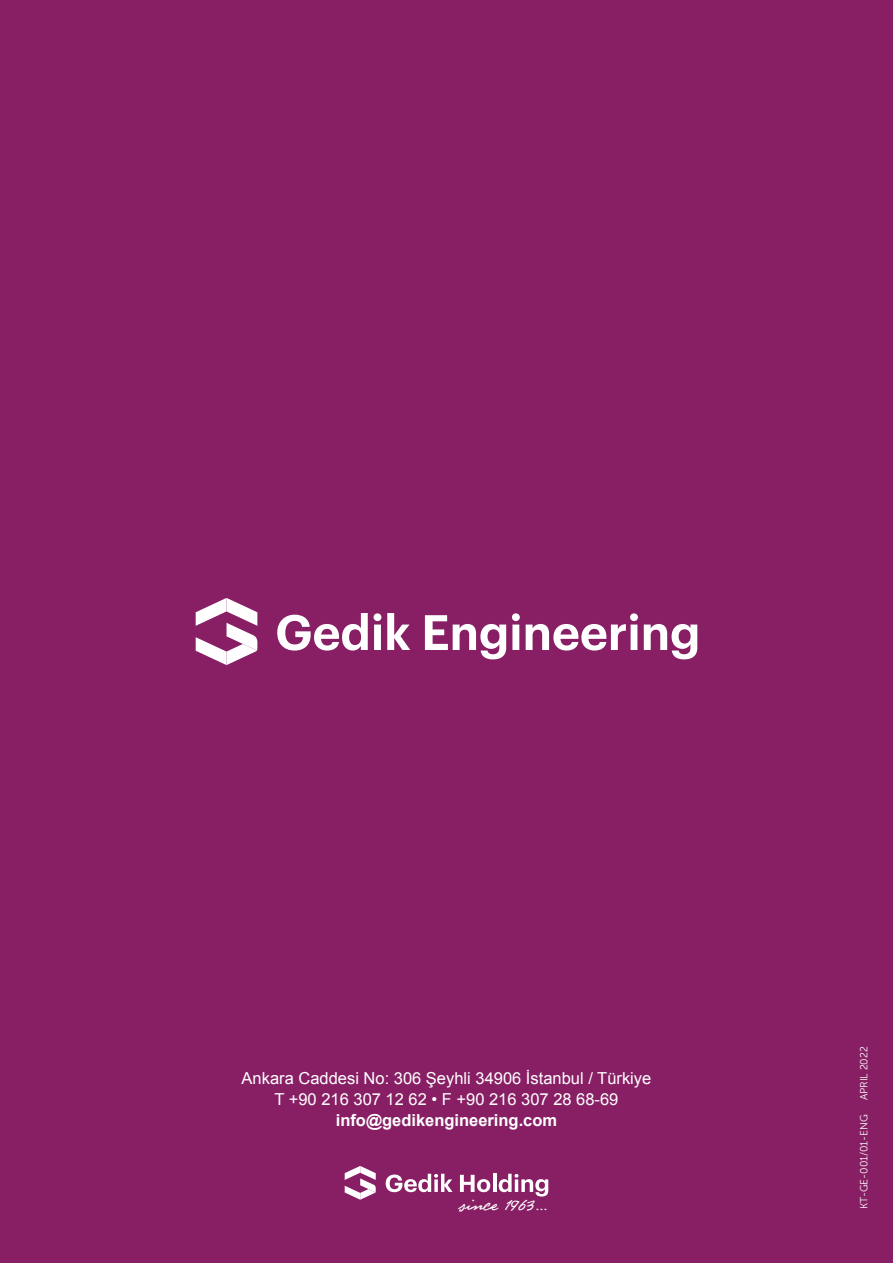
<style>
.page{position:relative;width:893px;height:1263px;background:#881f65}
.page>*{position:absolute;margin:0;border:0;box-sizing:border-box;transform-origin:0 0}
.t1{font:19.8px "Atatrk";color:#fff}
.t2{font:16.5px "Arial";color:#fff}
.t3{font:700 16.5px "Arial";color:#fff}
.t4{font:10.35px "Museo Sans 300";color:#fff}
</style>
<div class="page">
<svg style="left:196px;top:598px;width:61px;height:67px"></svg>
<svg style="left:277px;top:613px;width:91px;height:37px"></svg>
<svg style="left:374px;top:613px;width:7px;height:37px"></svg>
<svg style="left:387px;top:613px;width:23px;height:37px"></svg>
<svg style="left:425px;top:615px;width:81px;height:44px"></svg>
<svg style="left:512px;top:613px;width:8px;height:37px"></svg>
<svg style="left:526px;top:613px;width:112px;height:37px"></svg>
<svg style="left:644px;top:624px;width:53px;height:35px"></svg>
<svg style="left:386px;top:1174px;width:67px;height:18px"></svg>
<svg style="left:460px;top:1175px;width:30px;height:17px"></svg>
<hr style="left:493px;top:1174px;width:3px;height:18px;background:#fff">
<svg style="left:499px;top:1174px;width:49px;height:22px"></svg>
<svg style="left:345px;top:1166px;width:31px;height:34px"></svg>
<p class="t2" style="left:242px;top:1067px;width:411px">Ankara Caddesi No: 306 Şeyhli 34906 İstanbul / Türkiye</p>
<p class="t2" style="left:274px;top:1088px;width:345px">T +90 216 307 12 62 • F +90 216 307 28 68-69</p>
<p class="t3" style="left:336px;top:1109px;width:223px">info@gedikengineering.com</p>
<p class="t1" style="left:459px;top:1191px;width:90px">since 1963...</p>
<p class="t4" style="left:858px;top:1100px;width:55px;rotate:-90deg">APRIL 2022</p>
<p class="t4" style="left:858px;top:1209px;width:96px;rotate:-90deg">KT-GE-001/01-ENG</p>
</div>
